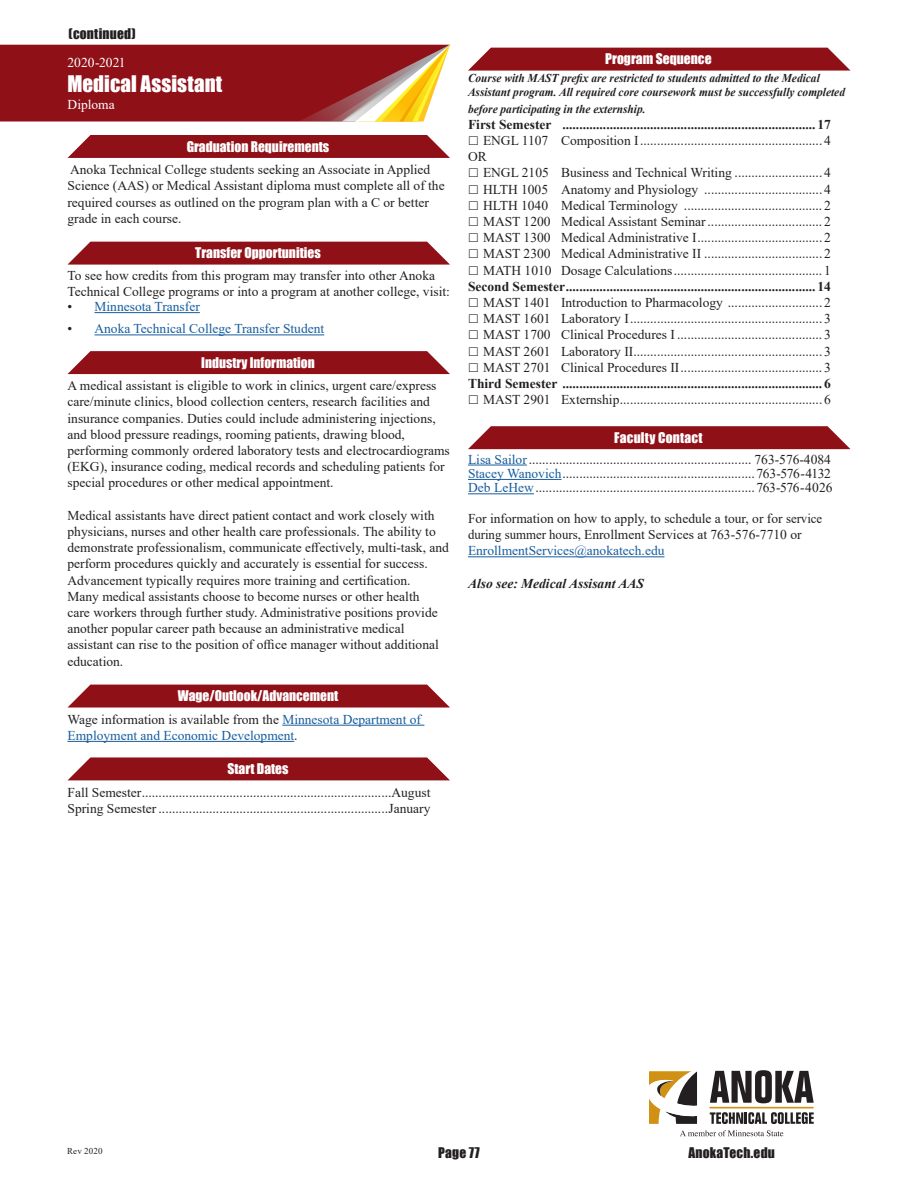
<style>
.page{position:relative;width:918px;height:1188px;background:#fff}
.page>*{position:absolute;margin:0;border:0;box-sizing:border-box;transform-origin:0 0}
.t1{font:21px "Impact";color:#fff}
.Subhead{font:13.5px/16.2px "Times New Roman";color:#231f20}
.Tab_Date_and_Contact{font:13.5px "Times New Roman";color:#231f20}
.Tab_course{font:700 13.5px "Times New Roman";color:#231f20}
.Subhead-2{font:13.5px/16.2px "Times New Roman";color:#175d9e}
.Tab_course-2{font:13.5px/16.2px "Times New Roman";color:#231f20}
.Subhead-3{font:13.5px "Impact";color:#fff}
.t2{font:13.5px "Impact";letter-spacing:.015em;color:#231f20}
.Tab_Date_and_Contact-2{font:italic 700 13.5px "Times New Roman";color:#231f20}
.t3{font:13.5px "Times New Roman";color:#fff}
.Black_Frame_Also_See{font:italic 700 12px/14.4px "Times New Roman";color:#231f20;scale:.95 1}
.t4{font:9px "Times New Roman";letter-spacing:.015em;color:#231f20}
.s1{color:#231f20}
.s2{color:#175d9e}
</style>
<div class="page">
<svg style="left:710px;top:1112px;width:104px;height:12px"></svg>
<svg style="left:710px;top:1070px;width:104px;height:33px"></svg>
<hr style="left:710px;top:1107px;width:103px;height:1px;background:#d09114">
<svg style="left:649px;top:1071px;width:48px;height:53px"></svg>
<svg style="left:680px;top:1130px;width:103px;height:6px"></svg>
<hr style="left:94px;top:312px;width:106px;height:1px;background:#175d9e">
<hr style="left:94px;top:335px;width:230px;height:1px;background:#175d9e">
<hr style="left:282px;top:725px;width:142px;height:1px;background:#175d9e">
<hr style="left:68px;top:741px;width:226px;height:1px;background:#175d9e">
<svg style="left:67px;top:135px;width:383px;height:23px;background:#971f26"></svg>
<svg style="left:67px;top:242px;width:383px;height:23px;background:#982229"></svg>
<svg style="left:67px;top:351px;width:383px;height:23px;background:#972027"></svg>
<svg style="left:67px;top:685px;width:383px;height:23px;background:#98222a"></svg>
<svg style="left:68px;top:757px;width:382px;height:23px;background:#98222a"></svg>
<svg style="left:0;top:45px;width:450px;height:77px;background:#9d2e2b"></svg>
<hr style="left:468px;top:465px;width:59px;height:1px;background:#175d9e">
<hr style="left:468px;top:479px;width:94px;height:1px;background:#175d9e">
<hr style="left:468px;top:494px;width:66px;height:1px;background:#175d9e">
<hr style="left:468px;top:557px;width:196px;height:1px;background:#175d9e">
<svg style="left:468px;top:48px;width:382px;height:23px;background:#982229"></svg>
<svg style="left:468px;top:426px;width:382px;height:23px;background:#972027"></svg>
<p class="t2" style="left:69px;top:23px;width:69px">(continued)</p>
<p class="t3" style="left:68px;top:53px;width:60px">2020-2021</p>
<p class="t1" style="left:68px;top:68px;width:156px">Medical Assistant</p>
<p class="t3" style="left:68px;top:95px;width:49px">Diploma</p>
<p class="Subhead-3" style="left:187px;top:136px;width:144px">Graduation Requirements</p>
<p class="Subhead" style="left:68px;top:161px;width:379px">Anoka Technical College students seeking an Associate in Applied Science (AAS) or Medical Assistant diploma must complete all of the required courses as outlined on the program plan with a C or better grade in each course.</p>
<p class="Subhead-3" style="left:195px;top:243px;width:127px">Transfer Opportunities</p>
<p class="Subhead" style="left:68px;top:267px;width:384px;line-height:15.6px">To see how credits from this program may transfer into other Anoka<br>Technical College programs or into a program at another college, visit:</p>
<p class="Subhead-2" style="left:68px;top:298px;width:134px"><span class="s1">•</span> Minnesota Transfer</p>
<p class="Subhead-2" style="left:68px;top:320px;width:258px"><span class="s1">•</span> Anoka Technical College Transfer Student</p>
<p class="Subhead-3" style="left:201px;top:352px;width:115px">Industry Information</p>
<p class="Subhead" style="left:68px;top:377px;width:384px">A medical assistant is eligible to work in clinics, urgent care/express care/minute clinics, blood collection centers, research facilities and insurance companies. Duties could include administering injections, and blood pressure readings, rooming patients, drawing blood, performing commonly ordered laboratory tests and electrocardiograms (EKG), insurance coding, medical records and scheduling patients for special procedures or other medical appointment.</p>
<p class="Subhead" style="left:68px;top:507px;width:383px">Medical assistants have direct patient contact and work closely with physicians, nurses and other health care professionals. The ability to demonstrate professionalism, communicate effectively, multi-task, and perform procedures quickly and accurately is essential for success.</p>
<p class="Subhead" style="left:68px;top:572px;width:373px">Advancement typically requires more training and certification.<br>Many medical assistants choose to become nurses or other health care workers through further study. Administrative positions provide another popular career path because an administrative medical assistant can rise to the position of office manager without additional education.</p>
<p class="Subhead-3" style="left:178px;top:686px;width:162px">Wage/Outlook/Advancement</p>
<p class="Subhead-2" style="left:68px;top:711px;width:355px"><span class="s1">Wage information is available from the</span> Minnesota Department of<br>Employment and Economic Development<span class="s1">.</span></p>
<p class="Subhead-3" style="left:227px;top:759px;width:63px">Start Dates</p>
<p class="Tab_Date_and_Contact" style="left:68px;top:783px;width:364px">Fall Semester..........................................................................August</p>
<p class="Tab_Date_and_Contact" style="left:68px;top:799px;width:365px">Spring Semester ....................................................................January</p>
<p class="Subhead-3" style="left:605px;top:49px;width:108px">Program Sequence</p>
<p class="Black_Frame_Also_See" style="left:468px;top:70px;width:398px">Course with MAST prefix are restricted to students admitted to the Medical<br>Assistant program. All required core coursework must be successfully completed</p>
<p class="Black_Frame_Also_See" style="left:468px;top:101px;width:189px">before participating in the externship.</p>
<p class="Tab_course" style="left:468px;top:115px;width:364px">First Semester ........................................................................... 17</p>
<p class="Subhead" style="left:483px;top:132px;width:349px">ENGL 1107 Composition I...................................................... 4</p>
<p class="Tab_course-2" style="left:468px;top:148px;width:20px">OR</p>
<p class="Subhead" style="left:483px;top:164px;width:349px">ENGL 2105 Business and Technical Writing .......................... 4</p>
<p class="Subhead" style="left:483px;top:181px;width:349px">HLTH 1005 Anatomy and Physiology ................................... 4</p>
<p class="Subhead" style="left:483px;top:197px;width:349px">HLTH 1040 Medical Terminology ......................................... 2</p>
<p class="Subhead" style="left:483px;top:213px;width:349px">MAST 1200 Medical Assistant Seminar.................................. 2</p>
<p class="Subhead" style="left:483px;top:229px;width:349px">MAST 1300 Medical Administrative I..................................... 2</p>
<p class="Subhead" style="left:483px;top:245px;width:349px">MAST 2300 Medical Administrative II ................................... 2</p>
<p class="Subhead" style="left:483px;top:262px;width:349px">MATH 1010 Dosage Calculations............................................ 1</p>
<p class="Tab_course" style="left:468px;top:277px;width:364px">Second Semester.......................................................................... 14</p>
<p class="Subhead" style="left:483px;top:294px;width:349px">MAST 1401 Introduction to Pharmacology ............................ 2</p>
<p class="Subhead" style="left:483px;top:310px;width:349px">MAST 1601 Laboratory I......................................................... 3</p>
<p class="Subhead" style="left:483px;top:326px;width:349px">MAST 1700 Clinical Procedures I ........................................... 3</p>
<p class="Subhead" style="left:483px;top:343px;width:349px">MAST 2601 Laboratory II........................................................ 3</p>
<p class="Subhead" style="left:483px;top:359px;width:349px">MAST 2701 Clinical Procedures II.......................................... 3</p>
<p class="Tab_course" style="left:468px;top:374px;width:364px">Third Semester ............................................................................. 6</p>
<p class="Subhead" style="left:483px;top:391px;width:349px">MAST 2901 Externship............................................................ 6</p>
<p class="Subhead-3" style="left:614px;top:427px;width:90px">Faculty Contact</p>
<p class="Tab_Date_and_Contact" style="left:468px;top:450px;width:364px"><span class="s2">Lisa Sailor</span>.................................................................. 763-576-4084</p>
<p class="Tab_Date_and_Contact" style="left:468px;top:464px;width:365px"><span class="s2">Stacey Wanovich</span>......................................................... 763-576-4132</p>
<p class="Subhead" style="left:468px;top:479px;width:366px"><span class="s2">Deb LeHew</span>.................................................................763-576-4026</p>
<p class="Tab_course-2" style="left:468px;top:510px;width:356px">For information on how to apply, to schedule a tour, or for service during summer hours, Enrollment Services at 763-576-7710 or<br><span class="s2">EnrollmentServices@anokatech.edu</span></p>
<p class="Tab_Date_and_Contact-2" style="left:468px;top:574px;width:178px">Also see: Medical Assisant AAS</p>
<p class="t4" style="left:67px;top:1144px;width:37px">Rev 2020</p>
<p class="t2" style="left:438px;top:1142px;width:43px">Page 77</p>
<p class="t2" style="left:688px;top:1142px;width:88px">AnokaTech.edu</p>
</div>
